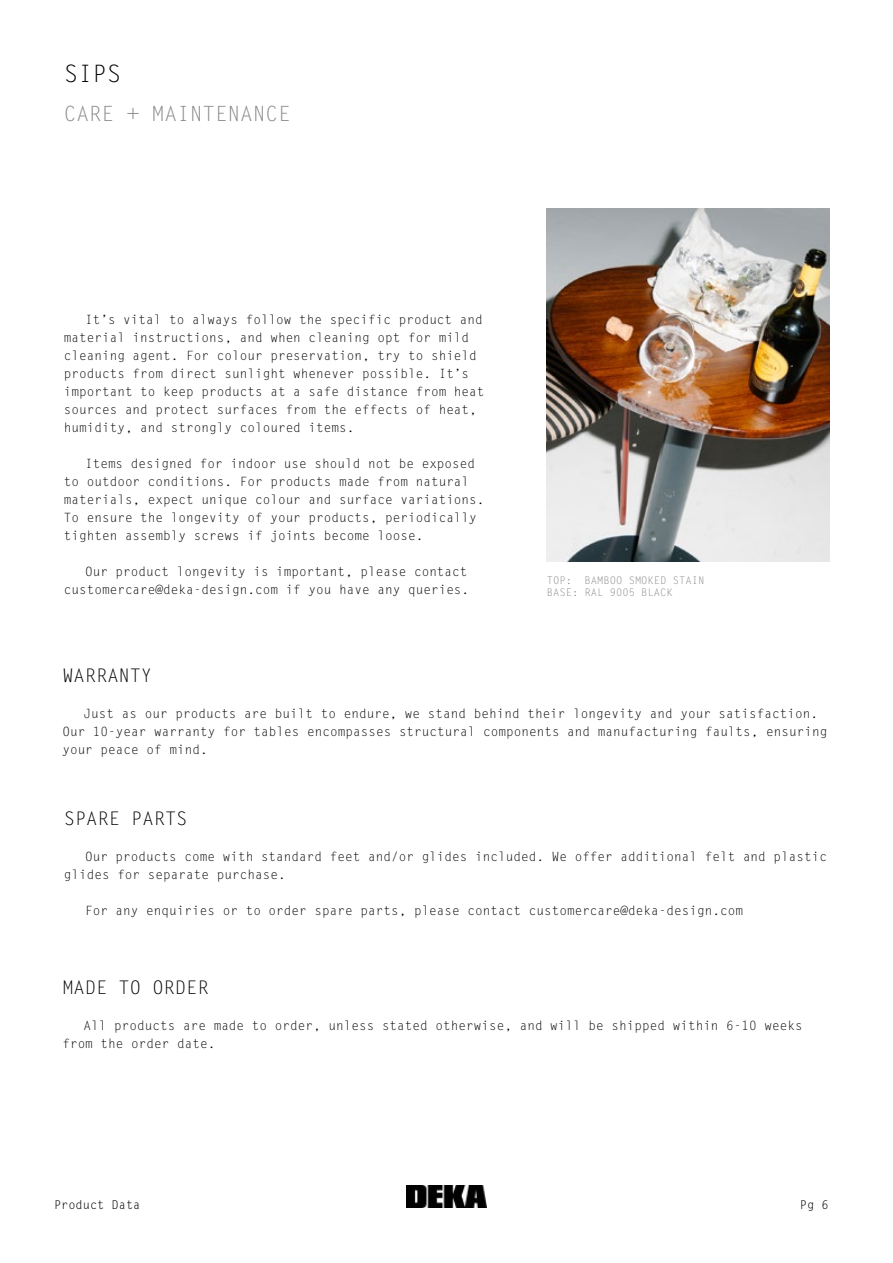
<style>
.page{position:relative;width:893px;height:1263px;background:#fff}
.page>*{position:absolute;margin:0;border:0;box-sizing:border-box;transform-origin:0 0}
.t1{font:24px "Letter Gothic Std";color:#000}
.t2{font:21px "Letter Gothic Std";color:#878787}
.t3{font:18.75px "Letter Gothic Std";color:#000}
.t4{font:12.75px/18px "Letter Gothic Std";color:#000}
.t5{font:12px "Letter Gothic MT Std";color:#000}
.t6{font:10.5px/12.6px "Letter Gothic Std";color:#878787}
</style>
<div class="page">
<img style="left:407px;top:1185px;width:79px;height:23px">
<img style="left:547px;top:208px;width:282px;height:353px">
<h1 class="t1" style="left:64px;top:59px;width:59px">SIPS</h1>
<h2 class="t2" style="left:64px;top:101px;width:228px">CARE + MAINTENANCE</h2>
<p class="t4" style="left:64px;top:310px;width:422px;text-indent:21px">It’s vital to always follow the specific product and material instructions, and when cleaning opt for mild cleaning agent. For colour preservation, try to shield products from direct sunlight whenever possible. It’s important to keep products at a safe distance from heat sources and protect surfaces from the effects of heat, humidity, and strongly coloured items.</p>
<p class="t4" style="left:64px;top:454px;width:422px;text-indent:21px">Items designed for indoor use should not be exposed to outdoor conditions. For products made from natural materials, expect unique colour and surface variations.<br>To ensure the longevity of your products, periodically tighten assembly screws if joints become loose.</p>
<p class="t4" style="left:64px;top:562px;width:407px;text-align:right">Our product longevity is important, please contact customercare@deka-design.com if you have any queries.</p>
<p class="t6" style="left:547px;top:574px;width:159px">TOP: BAMBOO SMOKED STAIN<br>BASE: RAL 9005 BLACK</p>
<h3 class="t3" style="left:62px;top:664px;width:91px">WARRANTY</h3>
<p class="t4" style="left:62px;top:704px;width:766px;text-indent:21px">Just as our products are built to endure, we stand behind their longevity and your satisfaction.<br>Our 10-year warranty for tables encompasses structural components and manufacturing faults, ensuring your peace of mind.</p>
<h3 class="t3" style="left:64px;top:807px;width:125px">SPARE PARTS</h3>
<p class="t4" style="left:64px;top:847px;width:765px;text-indent:21px">Our products come with standard feet and/or glides included. We offer additional felt and plastic glides for separate purchase.</p>
<p class="t4" style="left:85px;top:901px;width:659px">For any enquiries or to order spare parts, please contact customercare@deka-design.com</p>
<h3 class="t3" style="left:62px;top:977px;width:148px">MADE TO ORDER</h3>
<p class="t4" style="left:62px;top:1017px;width:742px;text-indent:21px">All products are made to order, unless stated otherwise, and will be shipped within 6-10 weeks from the order date.</p>
<p class="t5" style="left:54px;top:1197px;width:88px">Product Data</p>
<p class="t5" style="left:800px;top:1197px;width:30px">Pg 6</p>
</div>
